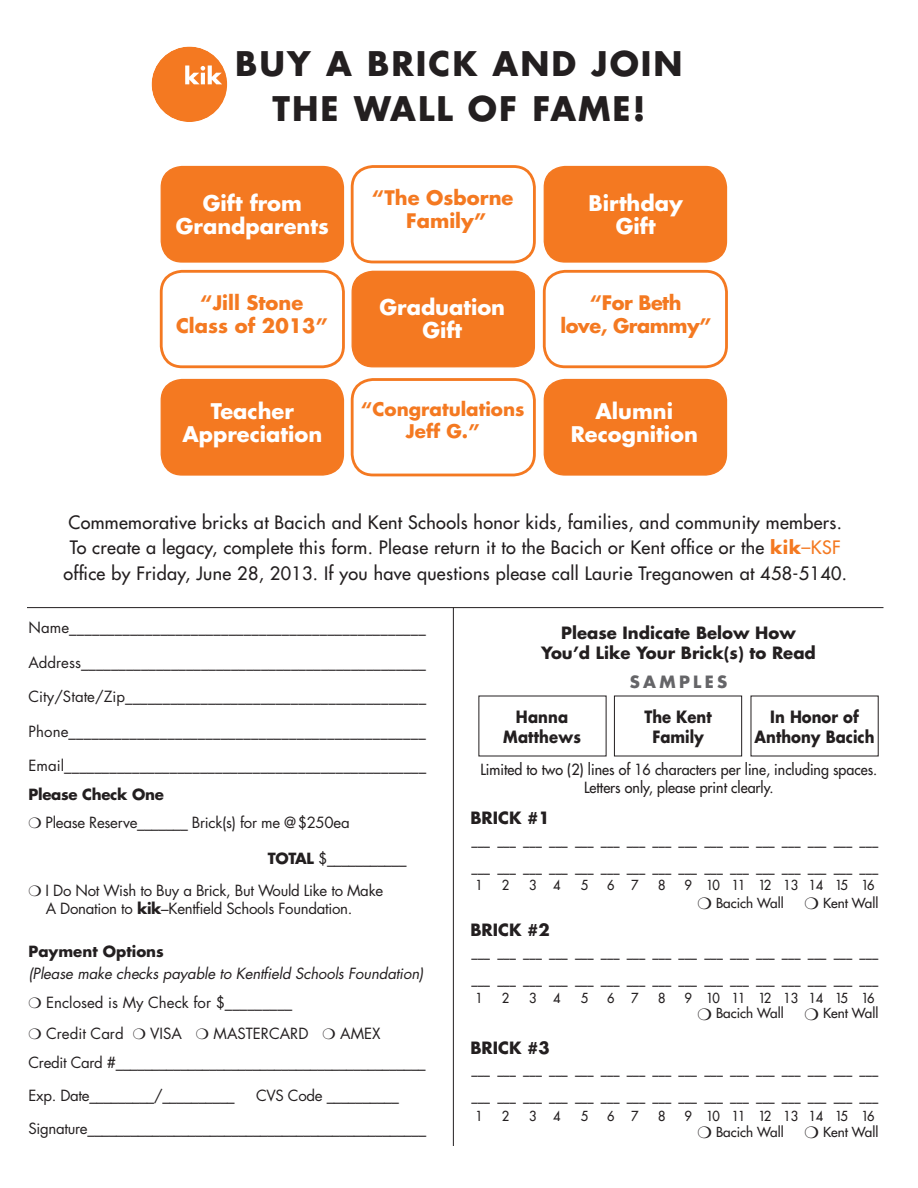
<style>
.page{position:relative;width:918px;height:1188px;background:#fff}
.page>*{position:absolute;margin:0;border:0;box-sizing:border-box;transform-origin:0 0}
.t1{font:700 33px/45px "Futura";letter-spacing:.06em;color:#231f20;text-align:center}
.t2{font:700 21px/23px "Futura";color:#fff;text-align:center}
.t3{font:700 19.5px/23.4px "Futura";color:#f47921;text-align:center}
.t4{font:700 18.3px/22px "Futura";color:#f47921;text-align:center}
.t5{font:18px/25.5px "Futura";letter-spacing:.02em;color:#231f20;text-align:center}
.t6{font:700 16.5px/19.8px "Futura";color:#231f20;text-align:center}
.t7{font:700 16.5px/19.8px "Futura";color:#231f20;text-align:center;scale:.9 1}
.t8{font:700 16.5px "Futura";color:#656568}
.t9{font:15px/28.5px "Futura";letter-spacing:-.02em;color:#231f20}
.t10{font:15px/27px "Futura";color:#231f20;scale:.83 1}
.t11{font:15px/28.5px "Futura";color:#231f20}
.t12{font:15px/18px "Futura";color:#231f20;text-align:center;scale:.95 1}
.t13{font:italic 15px/28.5px "Futura";letter-spacing:-.01em;color:#231f20}
.t14{font:700 15px "Futura";color:#231f20}
.t15{font:13.5px "Futura";color:#231f20}
.t16{font:13.5px "Futura";letter-spacing:-.105em;color:#231f20;scale:.95 1}
.t17{font:13.5px "Futura";color:#231f20;scale:.95 1}
.s1{font-weight:700;color:#f47921}
.s2{color:#f47921}
.s3{font-weight:700}
.s4{font-style:normal}
</style>
<div class="page">
<div style="left:152px;top:47px;width:75px;height:75px;background:#f47921;border-radius:50%"></div>
<svg style="left:185px;top:66px;width:37px;height:18px"></svg>
<hr style="left:27px;top:607px;width:857px;height:1px;background:#231f20">
<div style="left:614px;top:696px;width:128px;height:60px;border:1px solid #231f20"></div>
<hr style="left:453px;top:608px;width:1px;height:538px;background:#231f20">
<div style="left:161px;top:167px;width:182px;height:95px;background:#f47921;border-radius:21px"></div>
<div style="left:161px;top:166px;width:183px;height:97px;border:1px solid #f47921;border-radius:21px"></div>
<div style="left:160px;top:270px;width:185px;height:98px;border:3px solid #f47921;border-radius:21px"></div>
<div style="left:161px;top:380px;width:182px;height:95px;background:#f47921;border-radius:21px"></div>
<div style="left:161px;top:379px;width:183px;height:97px;border:1px solid #f47921;border-radius:21px"></div>
<div style="left:351px;top:165px;width:185px;height:98px;border:3px solid #f47921;border-radius:21px"></div>
<div style="left:352px;top:271px;width:182px;height:96px;background:#f47921;border-radius:21px"></div>
<div style="left:352px;top:271px;width:183px;height:96px;border:1px solid #f47921;border-radius:21px"></div>
<div style="left:351px;top:378px;width:185px;height:98px;border:3px solid #f47921;border-radius:21px"></div>
<div style="left:544px;top:167px;width:183px;height:95px;background:#f47921;border-radius:21px"></div>
<div style="left:544px;top:166px;width:183px;height:97px;border:1px solid #f47921;border-radius:21px"></div>
<div style="left:543px;top:270px;width:185px;height:98px;border:3px solid #f47921;border-radius:21px"></div>
<div style="left:544px;top:380px;width:183px;height:95px;background:#f47921;border-radius:21px"></div>
<div style="left:544px;top:379px;width:183px;height:97px;border:1px solid #f47921;border-radius:21px"></div>
<h1 class="t1" style="left:235px;top:40px;width:449px">Buy a brick and join the wall of fame!</h1>
<h2 class="t2" style="left:176px;top:191px;width:154px">Gift from<br>Grandparents</h2>
<h3 class="t3" style="left:176px;top:290px;width:153px">“Jill Stone<br>Class of 2013”</h3>
<h3 class="t3" style="left:372px;top:185px;width:143px">“The Osborne<br>Family”</h3>
<h2 class="t2" style="left:589px;top:191px;width:96px">Birthday<br>Gift</h2>
<h2 class="t2" style="left:379px;top:295px;width:127px">Graduation<br>Gift</h2>
<h3 class="t3" style="left:560px;top:290px;width:152px">“For Beth<br>love, Grammy”</h3>
<p class="t4" style="left:361px;top:398px;width:165px">“Congratulations<br>Jeff G.”</p>
<h2 class="t2" style="left:182px;top:399px;width:141px">Teacher<br>Appreciation</h2>
<h2 class="t2" style="left:571px;top:399px;width:129px">Alumni<br>Recognition</h2>
<p class="t5" style="left:63px;top:509px;width:785px">Commemorative bricks at Bacich and Kent Schools honor kids, families, and community members.<br>To create a legacy, complete this form. Please return it to the Bacich or Kent office or the <span class="s1">kik</span><span class="s2">–KSF </span>office by Friday, June 28, 2013. If you have questions please call Laurie Treganowen at 458-5140.</p>
<p class="t9" style="left:28px;top:613px;width:399px">Name_______________________________________________</p>
<p class="t11" style="left:28px;top:648px;width:399px">Address______________________________________________</p>
<p class="t11" style="left:28px;top:682px;width:399px">City/State/Zip________________________________________</p>
<p class="t9" style="left:28px;top:717px;width:399px">Phone_______________________________________________</p>
<p class="t9" style="left:28px;top:751px;width:399px">Email________________________________________________</p>
<p class="t9" style="left:28px;top:780px;width:323px"><span class="s3">Please Check One<br></span>❍ Please Reserve_______ Brick(s) for me @ $250ea</p>
<p class="t14" style="left:268px;top:848px;width:11px">TOTAL</p>
<p class="t6" style="left:541px;top:622px;width:276px">Please Indicate Below How<br>You’d Like Your Brick(s) to Read</p>
<p class="t8" style="left:630px;top:671px;width:99px">SAM PLE S</p>
<p class="t7" style="left:755px;top:707px;width:135px">In Honor of<br>Anthony Bacich</p>
<p class="t7" style="left:503px;top:707px;width:88px">Hanna<br>Matthews</p>
<p class="t7" style="left:644px;top:707px;width:76px">The Kent<br>Family</p>
<p class="t12" style="left:480px;top:760px;width:419px">Limited to two (2) lines of 16 characters per line, including spaces.<br>Letters only, please print clearly.</p>
<p class="t6" style="left:470px;top:807px;width:22px">BRICK</p>
<p class="t6" style="left:527px;top:807px;width:24px">#1</p>
<p class="t10" style="left:472px;top:825px;width:492px">___ ___ ___ ___ ___ ___ ___ ___ ___ ___ ___ ___ ___ ___ ___ ___ ___ ___ ___ ___ ___ ___ ___ ___ ___ ___ ___ ___ ___ ___ ___ ___</p>
<p class="t9" style="left:28px;top:843px;width:380px;line-height:31.5px;text-indent:290px">$___________ ❍ I Do Not Wish to Buy a Brick, But Would Like to Make</p>
<p class="t9" style="left:46px;top:894px;width:308px">A Donation to <span class="s3">kik</span>–Kentfield Schools Foundation.</p>
<p class="t17" style="left:476px;top:876px;width:9px">1</p>
<p class="t17" style="left:502px;top:876px;width:9px">2</p>
<p class="t17" style="left:529px;top:876px;width:35px">3 4</p>
<p class="t17" style="left:581px;top:876px;width:9px">5</p>
<p class="t17" style="left:607px;top:876px;width:35px">6 7</p>
<p class="t17" style="left:658px;top:876px;width:9px">8</p>
<p class="t16" style="left:684px;top:876px;width:202px">9 10 11 12 13 14 15 16</p>
<p class="t15" style="left:698px;top:894px;width:88px">❍ Bacich Wall</p>
<p class="t15" style="left:804px;top:894px;width:76px">❍ Kent Wall</p>
<p class="t14" style="left:28px;top:941px;width:137px">Payment Options</p>
<p class="t13" style="left:28px;top:959px;width:396px">(Please make checks payable to Kentfield Schools Foundation) ❍ <span class="s4">Enclosed is My Check for $_________</span></p>
<p class="t11" style="left:28px;top:1019px;width:399px">❍ Credit Card ❍ VISA ❍ MASTERCARD ❍ AMEX<br>Credit Card #___________________________________________</p>
<p class="t9" style="left:28px;top:1081px;width:208px">Exp. Date_________/__________</p>
<p class="t9" style="left:256px;top:1081px;width:144px">CVS Code __________</p>
<p class="t9" style="left:28px;top:1114px;width:399px">Signature_______________________________________________</p>
<p class="t6" style="left:470px;top:920px;width:22px">BRICK</p>
<p class="t6" style="left:527px;top:920px;width:24px">#2</p>
<p class="t10" style="left:472px;top:938px;width:492px">___ ___ ___ ___ ___ ___ ___ ___ ___ ___ ___ ___ ___ ___ ___ ___ ___ ___ ___ ___ ___ ___ ___ ___ ___ ___ ___ ___ ___ ___ ___ ___</p>
<p class="t17" style="left:476px;top:989px;width:9px">1</p>
<p class="t17" style="left:502px;top:989px;width:9px">2</p>
<p class="t17" style="left:529px;top:989px;width:35px">3 4</p>
<p class="t17" style="left:581px;top:989px;width:9px">5</p>
<p class="t17" style="left:607px;top:989px;width:35px">6 7</p>
<p class="t17" style="left:658px;top:989px;width:9px">8</p>
<p class="t16" style="left:684px;top:989px;width:202px">9 10 11 12 13 14 15 16</p>
<p class="t6" style="left:470px;top:1037px;width:22px">BRICK</p>
<p class="t6" style="left:527px;top:1037px;width:24px">#3</p>
<p class="t15" style="left:698px;top:1005px;width:88px">❍ Bacich Wall</p>
<p class="t15" style="left:804px;top:1005px;width:76px">❍ Kent Wall</p>
<p class="t10" style="left:472px;top:1055px;width:492px">___ ___ ___ ___ ___ ___ ___ ___ ___ ___ ___ ___ ___ ___ ___ ___ ___ ___ ___ ___ ___ ___ ___ ___ ___ ___ ___ ___ ___ ___ ___ ___</p>
<p class="t17" style="left:476px;top:1107px;width:9px">1</p>
<p class="t17" style="left:502px;top:1107px;width:9px">2</p>
<p class="t17" style="left:529px;top:1107px;width:35px">3 4</p>
<p class="t17" style="left:581px;top:1107px;width:9px">5</p>
<p class="t17" style="left:607px;top:1107px;width:35px">6 7</p>
<p class="t17" style="left:658px;top:1107px;width:9px">8</p>
<p class="t16" style="left:684px;top:1107px;width:202px">9 10 11 12 13 14 15 16</p>
<p class="t15" style="left:698px;top:1123px;width:88px">❍ Bacich Wall</p>
<p class="t15" style="left:804px;top:1123px;width:76px">❍ Kent Wall</p>
</div>
